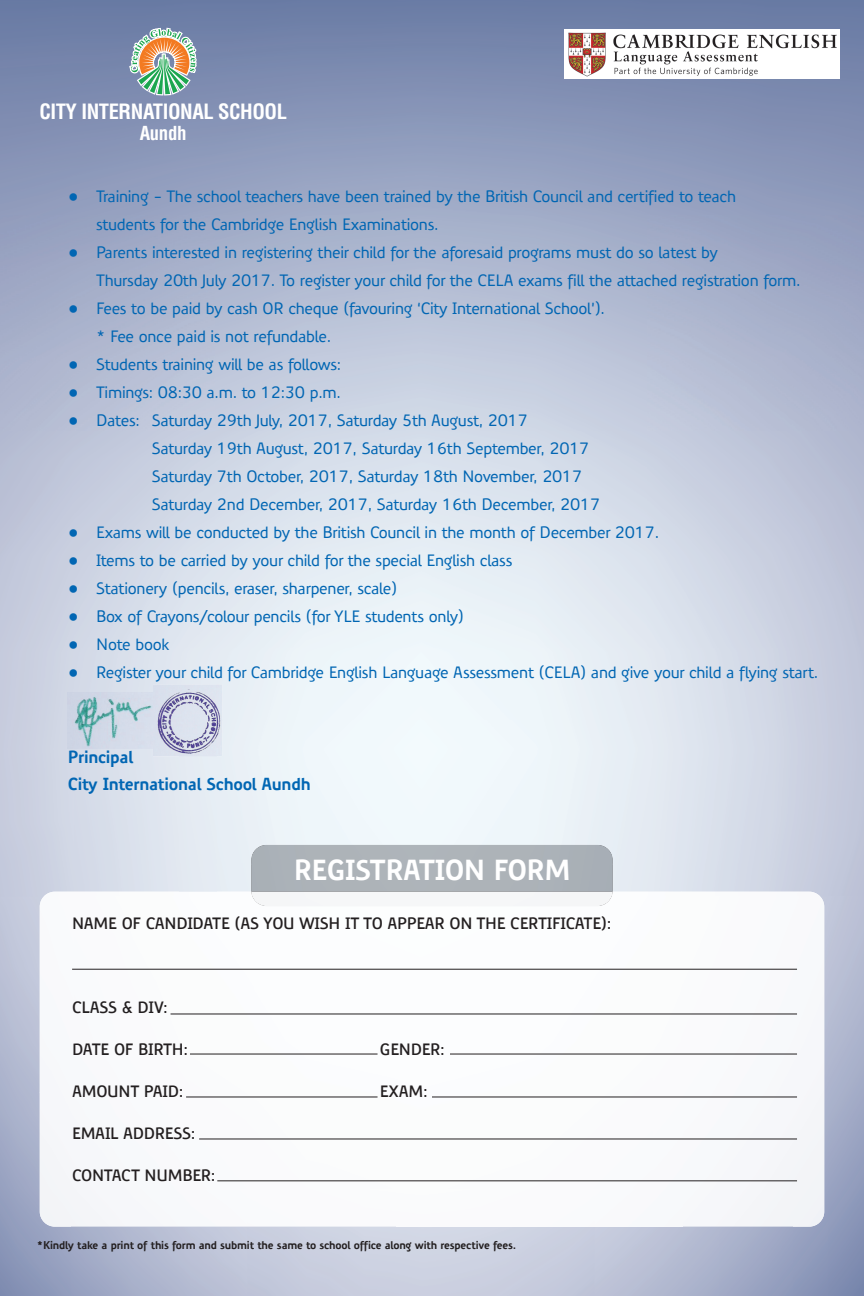
<style>
.page{position:relative;width:864px;height:1296px;background:#fff}
.page>*{position:absolute;margin:0;border:0;box-sizing:border-box;transform-origin:0 0}
.t1{font:700 28.2px "Precious Sans";letter-spacing:-.02em;color:#fff}
.t2{font:700 condensed 20.6px "Helvetica";letter-spacing:-.02em;color:#fff}
.t3{font:700 condensed 18.9px "Helvetica";letter-spacing:-.02em;color:#fff}
.t4{font:700 17px/27px "Precious Sans";letter-spacing:-.02em;color:#0166b3}
.t5{font:500 16px/28px "Precious Sans";letter-spacing:-.02em;color:#0166b3}
.t6{font:600 16px "Precious Sans";letter-spacing:-.02em;color:#231f20}
.t7{font:700 11px "Precious Sans";letter-spacing:-.02em;color:#231f20}
</style>
<div class="page">
<img style="left:0;top:0;width:864px;height:648px">
<img style="left:0;top:900px;width:72px;height:396px">
<img style="left:792px;top:900px;width:36px;height:396px">
<div style="left:251px;top:845px;width:362px;height:47px;background:#adb3b8"></div>
<img style="left:564px;top:29px;width:276px;height:50px">
<svg style="left:88px;top:0;width:168px;height:446px;background:#9ea9c5"></svg>
<svg style="left:128px;top:0;width:71px;height:97px;background:#939e9e"></svg>
<img style="left:40px;top:892px;width:214px;height:200px">
<img style="left:253px;top:899px;width:214px;height:193px">
<img style="left:467px;top:892px;width:214px;height:162px">
<img style="left:681px;top:892px;width:143px;height:335px">
<img style="left:40px;top:1092px;width:642px;height:135px">
<hr style="left:72px;top:969px;width:725px;height:1px;background:#231f20">
<hr style="left:171px;top:1013px;width:626px;height:1px;background:#231f20">
<hr style="left:190px;top:1054px;width:188px;height:1px;background:#231f20">
<hr style="left:186px;top:1096px;width:192px;height:1px;background:#231f20">
<hr style="left:450px;top:1054px;width:347px;height:1px;background:#231f20">
<hr style="left:432px;top:1096px;width:365px;height:1px;background:#231f20">
<hr style="left:199px;top:1138px;width:598px;height:1px;background:#231f20">
<hr style="left:217px;top:1180px;width:580px;height:1px;background:#231f20">
<img style="left:153px;top:684px;width:69px;height:72px">
<img style="left:68px;top:692px;width:85px;height:57px">
<p class="t2" style="left:39px;top:99px;width:249px">CITY INTERNATIONAL SCHOOL</p>
<p class="t3" style="left:140px;top:122px;width:48px">Aundh</p>
<p class="t5" style="left:96px;top:182px;width:641px;text-indent:-28px">• Training - The school teachers have been trained by the British Council and certified to teach students for the Cambridge English Examinations.</p>
<p class="t5" style="left:96px;top:238px;width:706px;text-indent:-28px">• Parents interested in registering their child for the aforesaid programs must do so latest by<br>Thursday 20th July 2017. To register your child for the CELA exams fill the attached registration form.</p>
<p class="t5" style="left:96px;top:294px;width:510px;text-indent:-28px">• Fees to be paid by cash OR cheque (favouring ‘City International School’). * Fee once paid is not refundable.</p>
<p class="t5" style="left:68px;top:350px;width:275px">• Students training will be as follows:</p>
<p class="t5" style="left:68px;top:378px;width:275px">• Timings: 08:30 a.m. to 12:30 p.m.</p>
<p class="t5" style="left:152px;top:406px;width:450px;text-indent:-84px">• Dates: Saturday 29th July, 2017, Saturday 5th August, 2017<br>Saturday 19th August, 2017, Saturday 16th September, 2017<br>Saturday 7th October, 2017, Saturday 18th November, 2017<br>Saturday 2nd December, 2017, Saturday 16th December, 2017</p>
<p class="t5" style="left:68px;top:518px;width:593px">• Exams will be conducted by the British Council in the month of December 2017.</p>
<p class="t5" style="left:68px;top:546px;width:446px">• Items to be carried by your child for the special English class</p>
<p class="t5" style="left:68px;top:574px;width:331px">• Stationery (pencils, eraser, sharpener, scale)</p>
<p class="t5" style="left:68px;top:602px;width:398px">• Box of Crayons/colour pencils (for YLE students only)</p>
<p class="t5" style="left:68px;top:630px;width:103px">• Note book</p>
<p class="t5" style="left:68px;top:658px;width:752px">• Register your child for Cambridge English Language Assessment (CELA) and give your child a flying start.</p>
<p class="t4" style="left:68px;top:744px;width:244px">Principal<br>City International School Aundh</p>
<h1 class="t1" style="left:294px;top:851px;width:278px">REGISTRATION FORM</h1>
<p class="t6" style="left:72px;top:913px;width:541px">NAME OF CANDIDATE (AS YOU WISH IT TO APPEAR ON THE CERTIFICATE):</p>
<p class="t6" style="left:72px;top:997px;width:97px">CLASS &amp; DIV:</p>
<p class="t6" style="left:72px;top:1039px;width:118px">DATE OF BIRTH:</p>
<p class="t6" style="left:380px;top:1039px;width:67px">GENDER:</p>
<p class="t6" style="left:72px;top:1081px;width:113px">AMOUNT PAID:</p>
<p class="t6" style="left:380px;top:1081px;width:49px">EXAM:</p>
<p class="t6" style="left:72px;top:1123px;width:125px">EMAIL ADDRESS:</p>
<p class="t6" style="left:72px;top:1165px;width:145px">CONTACT NUMBER:</p>
<p class="t7" style="left:37px;top:1238px;width:481px">*Kindly take a print of this form and submit the same to school office along with respective fees.</p>
</div>
